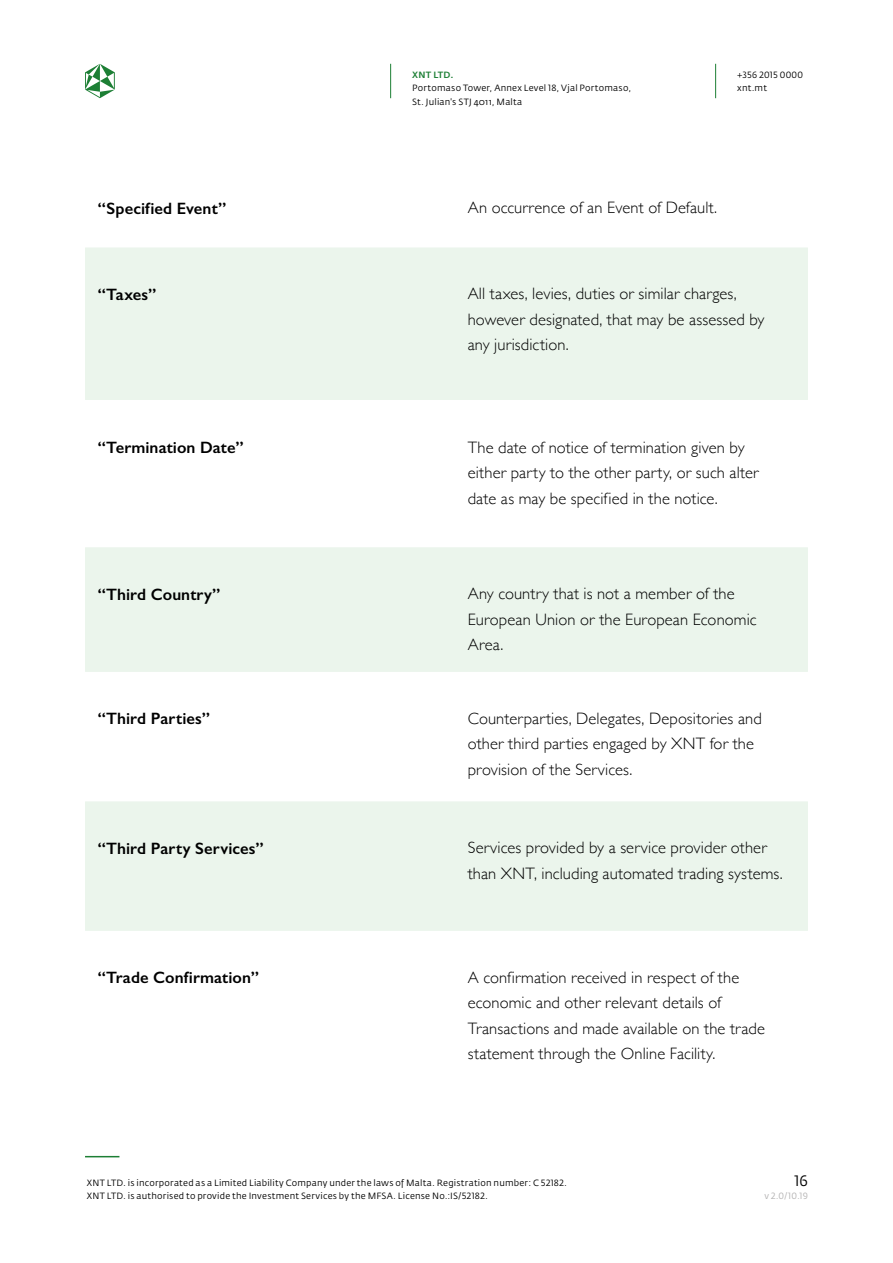
<style>
.page{position:relative;width:893px;height:1263px;background:#fff}
.page>*{position:absolute;margin:0;border:0;box-sizing:border-box;transform-origin:0 0}
.t1{font:300 16.5px/25.5px "Gill Sans";letter-spacing:.005em;color:#000}
.t2{font:600 16.5px "Gill Sans";letter-spacing:.005em;color:#000}
.t3{font:15px "Fedra Sans Pro";color:#000}
.t4{font:9px/13.5px "Fedra Sans Pro";letter-spacing:.025em;color:#000}
.t5{font:9px "Fedra Sans Pro";color:#b3b2b2}
.t6{font:500 9px "Fedra Sans Pro";letter-spacing:.025em;color:#1d7f35}
</style>
<div class="page">
<hr style="left:390px;top:64px;width:1px;height:34px;background:#1d7f35">
<hr style="left:715px;top:64px;width:1px;height:34px;background:#1d7f35">
<hr style="left:85px;top:1156px;width:34px;height:1px;background:#1d7f35">
<svg style="left:85px;top:64px;width:30px;height:34px"></svg>
<div style="left:85px;top:247px;width:723px;height:153px;background:#ebf5ec"></div>
<div style="left:85px;top:547px;width:723px;height:125px;background:#ebf5ec"></div>
<div style="left:85px;top:801px;width:723px;height:130px;background:#ebf5ec"></div>
<p class="t6" style="left:412px;top:69px;width:43px">XNT LTD.</p>
<p class="t4" style="left:412px;top:81px;width:221px">Portomaso Tower, Annex Level 18, Vjal Portomaso,<br>St. Julian's STJ 4011, Malta</p>
<p class="t4" style="left:737px;top:68px;width:67px">+356 2015 0000 xnt.mt</p>
<p class="t2" style="left:98px;top:198px;width:130px">“Specified Event”</p>
<p class="t1" style="left:468px;top:194px;width:251px">An occurrence of an Event of Default.</p>
<p class="t2" style="left:98px;top:284px;width:60px">“Taxes”</p>
<p class="t1" style="left:468px;top:280px;width:298px">All taxes, levies, duties or similar charges, however designated, that may be assessed by any jurisdiction.</p>
<p class="t2" style="left:98px;top:438px;width:147px">“Termination Date”</p>
<p class="t1" style="left:468px;top:434px;width:293px">The date of notice of termination given by either party to the other party, or such alter date as may be specified in the notice.</p>
<p class="t2" style="left:98px;top:584px;width:124px">“Third Country”</p>
<p class="t1" style="left:468px;top:580px;width:291px">Any country that is not a member of the<br>European Union or the European Economic<br>Area.</p>
<p class="t2" style="left:98px;top:709px;width:114px">“Third Parties”</p>
<p class="t1" style="left:468px;top:705px;width:296px">Counterparties, Delegates, Depositories and other third parties engaged by XNT for the provision of the Services.</p>
<p class="t2" style="left:98px;top:838px;width:167px">“Third Party Services”</p>
<p class="t1" style="left:468px;top:834px;width:317px">Services provided by a service provider other than XNT, including automated trading systems.</p>
<p class="t2" style="left:98px;top:968px;width:163px">“Trade Confirmation”</p>
<p class="t1" style="left:468px;top:964px;width:299px">A confirmation received in respect of the economic and other relevant details of Transactions and made available on the trade statement through the Online Facility.</p>
<p class="t4" style="left:87px;top:1176px;width:481px">XNT LTD. is incorporated as a Limited Liability Company under the laws of Malta. Registration number: C 52182.<br>XNT LTD. is authorised to provide the Investment Services by the MFSA. License No.:IS/52182.</p>
<p class="t3" style="left:794px;top:1171px;width:15px">16</p>
<p class="t5" style="left:764px;top:1190px;width:45px">v 2.0/10.19</p>
</div>
